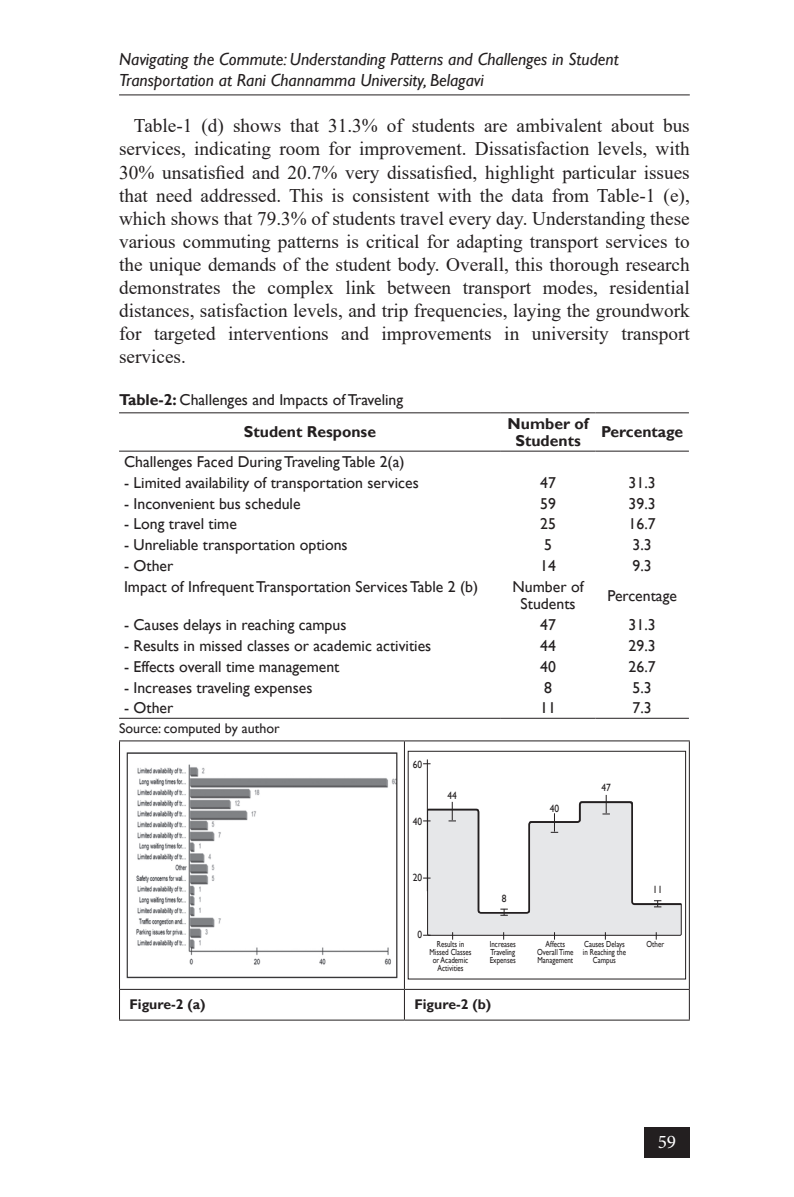
<style>
.page{position:relative;width:794px;height:1197px;background:#fff}
.page>*{position:absolute;margin:0;border:0;box-sizing:border-box;transform-origin:0 0}
.t1{font:19.25px/23.1px "Times New Roman";color:#231f20;text-align:justify}
.t2{font:19.25px "Minion Pro";color:#fff}
.t3{font:italic 17.5px/21px "Gill Sans";color:#231f20}
.t4{font:15.75px/32px "Gill Sans";color:#231f20}
.t5{font:700 15.75px/17.5px "Gill Sans";color:#231f20;text-align:center}
.t6{font:14px "Gill Sans";color:#231f20}
.t7{font:700 14px "Gill Sans";color:#231f20}
.t8{font:10.5px "Gill Sans";color:#231f20;scale:.9 1}
.t9{font:8.75px/7.9px "Gill Sans";color:#231f20;text-align:center;scale:.8 1}
.s1{font-weight:700}
</style>
<div class="page">
<div style="left:644px;top:1127px;width:46px;height:30px;background:#231f20"></div>
<hr style="left:119px;top:412px;width:382px;height:1px;background:#231f20">
<hr style="left:501px;top:412px;width:94px;height:1px;background:#231f20">
<hr style="left:595px;top:412px;width:94px;height:1px;background:#231f20">
<hr style="left:119px;top:451px;width:382px;height:1px;background:#231f20">
<hr style="left:501px;top:451px;width:94px;height:1px;background:#231f20">
<hr style="left:595px;top:451px;width:94px;height:1px;background:#231f20">
<hr style="left:119px;top:718px;width:382px;height:1px;background:#231f20">
<hr style="left:501px;top:718px;width:94px;height:1px;background:#231f20">
<hr style="left:595px;top:718px;width:94px;height:1px;background:#231f20">
<hr style="left:119px;top:741px;width:1px;height:248px;background:#231f20">
<hr style="left:119px;top:740px;width:285px;height:1px;background:#231f20">
<hr style="left:404px;top:741px;width:1px;height:248px;background:#231f20">
<hr style="left:689px;top:741px;width:1px;height:248px;background:#231f20">
<hr style="left:404px;top:740px;width:286px;height:1px;background:#231f20">
<hr style="left:119px;top:990px;width:1px;height:30px;background:#231f20">
<hr style="left:119px;top:989px;width:285px;height:1px;background:#231f20">
<hr style="left:119px;top:1020px;width:285px;height:1px;background:#231f20">
<hr style="left:404px;top:990px;width:1px;height:30px;background:#231f20">
<hr style="left:689px;top:990px;width:1px;height:30px;background:#231f20">
<hr style="left:404px;top:989px;width:286px;height:1px;background:#231f20">
<hr style="left:404px;top:1020px;width:286px;height:1px;background:#231f20">
<img style="left:126px;top:752px;width:272px;height:227px">
<div style="left:408px;top:751px;width:278px;height:228px;border:1px solid #231f20"></div>
<hr style="left:427px;top:759px;width:1px;height:132px;background:#231f20">
<svg style="left:423px;top:795px;width:259px;height:145px"></svg>
<hr style="left:119px;top:94px;width:571px;height:1px;background:#231f20">
<p class="t3" style="left:119px;top:49px;width:501px">Navigating the Commute: Understanding Patterns and Challenges in Student<br>Transportation at Rani Channamma University, Belagavi</p>
<p class="t1" style="left:119px;top:114px;width:572px;text-indent:15px">Table-1 (d) shows that 31.3% of students are ambivalent about bus services, indicating room for improvement. Dissatisfaction levels, with 30% unsatisfied and 20.7% very dissatisfied, highlight particular issues that need addressed. This is consistent with the data from Table-1 (e), which shows that 79.3% of students travel every day. Understanding these various commuting patterns is critical for adapting transport services to the unique demands of the student body. Overall, this thorough research demonstrates the complex link between transport modes, residential distances, satisfaction levels, and trip frequencies, laying the groundwork for targeted interventions and improvements in university transport services.</p>
<p class="t4" style="left:244px;top:384px;width:161px;text-indent:-125px"><span class="s1">Table-2:</span> Challenges and Impacts of Traveling<br><span class="s1">Student Response</span></p>
<p class="t5" style="left:508px;top:415px;width:82px">Number of<br>Students</p>
<p class="t5" style="left:601px;top:424px;width:83px">Percentage</p>
<p class="t4" style="left:124px;top:446px;width:282px">Challenges Faced During Traveling Table 2(a)</p>
<p class="t4" style="left:124px;top:467px;width:296px">- Limited availability of transportation services</p>
<p class="t4" style="left:540px;top:467px;width:17px">47</p>
<p class="t4" style="left:628px;top:467px;width:29px">31.3</p>
<p class="t4" style="left:124px;top:488px;width:178px">- Inconvenient bus schedule</p>
<p class="t4" style="left:540px;top:488px;width:17px">59</p>
<p class="t4" style="left:628px;top:488px;width:29px">39.3</p>
<p class="t4" style="left:124px;top:508px;width:114px">- Long travel time</p>
<p class="t4" style="left:540px;top:508px;width:17px">25</p>
<p class="t4" style="left:628px;top:508px;width:29px">16.7</p>
<p class="t4" style="left:124px;top:529px;width:225px">- Unreliable transportation options</p>
<p class="t4" style="left:544px;top:529px;width:9px">5</p>
<p class="t4" style="left:632px;top:529px;width:21px">3.3</p>
<p class="t4" style="left:124px;top:550px;width:51px">- Other</p>
<p class="t4" style="left:540px;top:550px;width:17px">14</p>
<p class="t4" style="left:632px;top:550px;width:21px">9.3</p>
<p class="t4" style="left:124px;top:571px;width:355px">Impact of Infrequent Transportation Services Table 2 (b)</p>
<p class="t4" style="left:513px;top:578px;width:72px;line-height:17.5px;text-align:center">Number of<br>Students</p>
<p class="t4" style="left:607px;top:580px;width:71px">Percentage</p>
<p class="t4" style="left:124px;top:609px;width:224px">- Causes delays in reaching campus</p>
<p class="t4" style="left:540px;top:609px;width:17px">47</p>
<p class="t4" style="left:628px;top:609px;width:29px">31.3</p>
<p class="t4" style="left:124px;top:630px;width:309px">- Results in missed classes or academic activities</p>
<p class="t4" style="left:540px;top:630px;width:17px">44</p>
<p class="t4" style="left:628px;top:630px;width:29px">29.3</p>
<p class="t4" style="left:124px;top:651px;width:217px">- Effects overall time management</p>
<p class="t4" style="left:540px;top:651px;width:17px">40</p>
<p class="t4" style="left:628px;top:651px;width:29px">26.7</p>
<p class="t4" style="left:124px;top:671px;width:190px">- Increases traveling expenses</p>
<p class="t4" style="left:544px;top:671px;width:9px">8</p>
<p class="t4" style="left:632px;top:671px;width:21px">5.3</p>
<p class="t4" style="left:124px;top:692px;width:51px">- Other</p>
<p class="t4" style="left:540px;top:692px;width:17px">11</p>
<p class="t4" style="left:632px;top:692px;width:21px">7.3</p>
<p class="t6" style="left:119px;top:721px;width:162px">Source: computed by author</p>
<p class="t8" style="left:413px;top:758px;width:12px">60</p>
<p class="t8" style="left:413px;top:815px;width:12px">40</p>
<p class="t8" style="left:447px;top:790px;width:12px">44</p>
<p class="t8" style="left:550px;top:802px;width:12px">40</p>
<p class="t8" style="left:601px;top:782px;width:12px">47</p>
<p class="t8" style="left:413px;top:872px;width:12px">20</p>
<p class="t8" style="left:417px;top:928px;width:7px">0</p>
<p class="t9" style="left:429px;top:941px;width:54px">Results in<br>Missed Classes or Academic<br>Activities</p>
<p class="t8" style="left:502px;top:892px;width:7px">8</p>
<p class="t8" style="left:653px;top:883px;width:12px">11</p>
<p class="t9" style="left:490px;top:941px;width:34px;text-align:justify">Increases Traveling Expenses</p>
<p class="t9" style="left:537px;top:941px;width:47px">Affects<br>Overall Time<br>Management</p>
<p class="t9" style="left:583px;top:941px;width:56px">Causes Delays in Reaching the<br>Campus</p>
<p class="t9" style="left:646px;top:941px;width:24px">Other</p>
<p class="t7" style="left:129px;top:996px;width:78px">Figure-2 (a)</p>
<p class="t7" style="left:414px;top:996px;width:78px">Figure-2 (b)</p>
<p class="t2" style="left:658px;top:1129px;width:20px">59</p>
</div>
